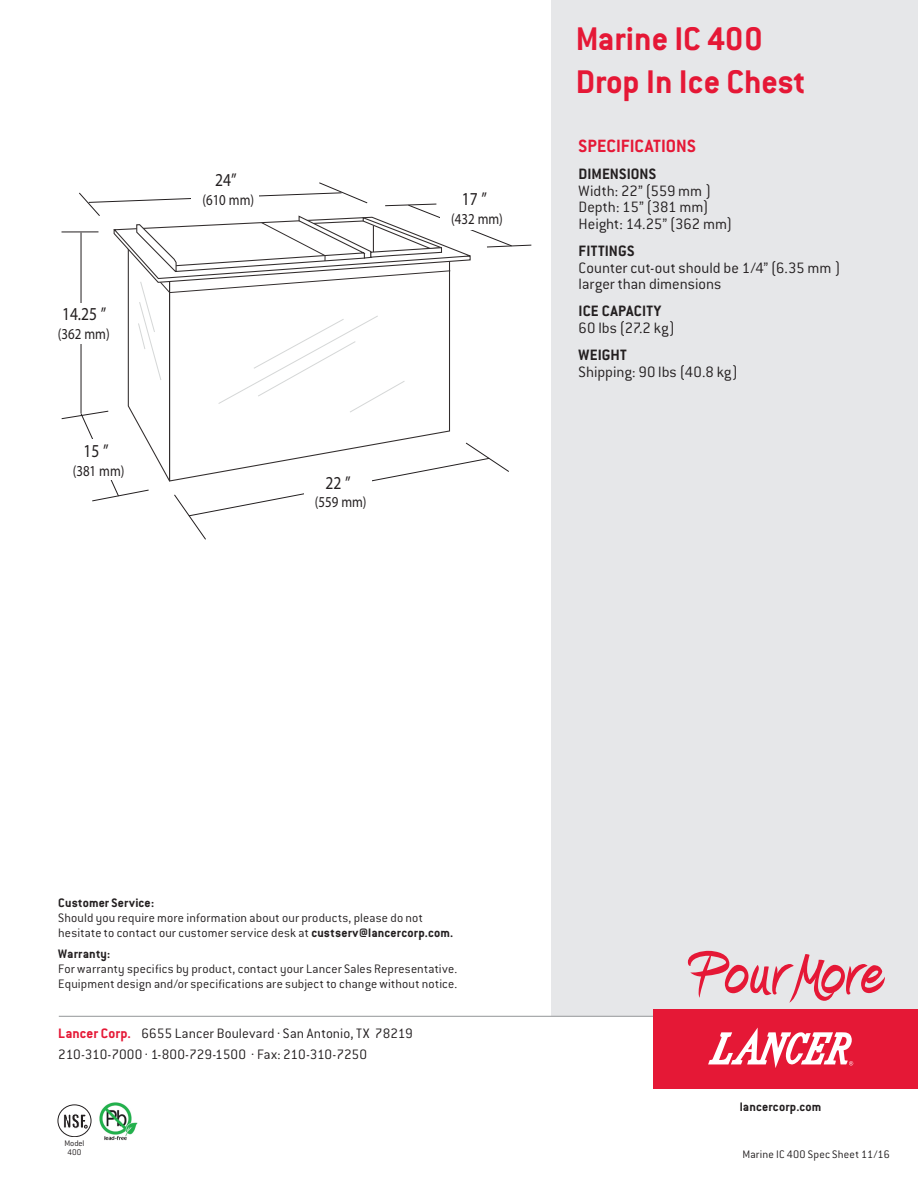
<style>
.page{position:relative;width:918px;height:1188px;background:#fff}
.page>*{position:absolute;margin:0;border:0;box-sizing:border-box;transform-origin:0 0}
.t1{font:700 72.45px "Amienne";color:#e51836}
.t2{font:700 36px/43.2px "Conduit ITC";color:#e51836}
.t3{font:700 19.5px "Conduit ITC";letter-spacing:.01em;color:#e51836}
.t4{font:condensed 18.3px "Univers";color:#231f20;scale:.85 1}
.t5{font:300 16.5px/16.5px "Conduit ITC";letter-spacing:-.005em;color:#231f20}
.t6{font:700 16.5px "Conduit ITC";letter-spacing:.015em;color:#231f20}
.t7{font:16.35px "Helvetica";color:#231f20;scale:.85 1}
.t8{font:15.6px "Helvetica";color:#231f20;scale:.85 1}
.t9{font:condensed 15.15px "Univers";color:#231f20;scale:.85 1}
.t10{font:300 15px/21px "Conduit ITC";letter-spacing:.005em;color:#231f20}
.t11{font:300 13.5px/15px "Conduit ITC";letter-spacing:.01em;color:#231f20}
.t12{font:700 13.5px "Conduit ITC";letter-spacing:.01em;color:#231f20}
.t13{font:300 12px "Conduit ITC";letter-spacing:.02em;color:#231f20}
.t14{font:300 9px/9px "Conduit ITC";letter-spacing:-.01em;color:#231f20;text-align:center}
.s1{font-weight:700}
.s2{font-weight:700;color:#e51836}
.s3{font-size:65.25px}
</style>
<div class="page">
<div style="left:552px;top:0;width:366px;height:1016px;background:#e6e7e9"></div>
<hr style="left:59px;top:1016px;width:859px;height:1px;background:#939598">
<div style="left:653px;top:1009px;width:265px;height:80px;background:#e51836"></div>
<svg style="left:708px;top:1028px;width:145px;height:40px"></svg>
<svg style="left:61px;top:182px;width:471px;height:358px"></svg>
<div style="left:304px;top:471px;width:68px;height:41px;background:#fff"></div>
<div style="left:63px;top:440px;width:65px;height:40px;background:#fff"></div>
<div style="left:48px;top:303px;width:66px;height:40px;background:#fff"></div>
<div style="left:192px;top:169px;width:67px;height:40px;background:#fff"></div>
<div style="left:440px;top:188px;width:68px;height:42px;background:#fff"></div>
<div style="left:58px;top:1105px;width:33px;height:32px;border:1px solid #231f20;border-radius:50%"></div>
<svg style="left:63px;top:1114px;width:24px;height:14px"></svg>
<img style="left:99px;top:1102px;width:39px;height:39px">
<h3 class="t4" style="left:62px;top:305px;width:54px">14.25 ”</h3>
<p class="t9" style="left:58px;top:326px;width:62px">(362 mm)</p>
<h3 class="t4" style="left:84px;top:442px;width:31px">15 ”</h3>
<p class="t9" style="left:73px;top:463px;width:62px">(381 mm)</p>
<h3 class="t4" style="left:215px;top:171px;width:27px">24”</h3>
<p class="t9" style="left:202px;top:192px;width:62px">(610 mm)</p>
<h3 class="t4" style="left:462px;top:190px;width:31px">17 ”</h3>
<p class="t9" style="left:451px;top:211px;width:62px">(432 mm)</p>
<h3 class="t4" style="left:326px;top:474px;width:31px">22 ”</h3>
<p class="t9" style="left:315px;top:495px;width:62px">(559 mm)</p>
<h2 class="t2" style="left:576px;top:17px;width:231px">Marine IC 400<br>Drop In Ice Chest</h2>
<h3 class="t3" style="left:579px;top:135px;width:118px">SPECIFICATIONS</h3>
<p class="t6" style="left:579px;top:165px;width:79px">DIMENSIONS</p>
<p class="t5" style="left:579px;top:182px;width:155px">Width: 22” (559 mm )<br>Depth: 15” (381 mm)<br>Height: 14.25” (362 mm)</p>
<p class="t6" style="left:579px;top:241px;width:57px">FITTINGS</p>
<p class="t5" style="left:579px;top:259px;width:263px">Counter cut-out should be 1/4” (6.35 mm ) larger than dimensions</p>
<p class="t6" style="left:579px;top:302px;width:84px">ICE CAPACITY</p>
<p class="t5" style="left:579px;top:320px;width:98px">60 lbs (27.2 kg)</p>
<p class="t6" style="left:579px;top:345px;width:50px">WEIGHT</p>
<p class="t5" style="left:579px;top:363px;width:160px">Shipping: 90 lbs (40.8 kg)</p>
<p class="t12" style="left:58px;top:895px;width:97px">Customer Service:</p>
<p class="t11" style="left:58px;top:911px;width:396px">Should you require more information about our products, please do not hesitate to contact our customer service desk at <span class="s1">custserv@lancercorp.com.</span></p>
<p class="t12" style="left:58px;top:946px;width:53px">Warranty:</p>
<p class="t11" style="left:58px;top:961px;width:401px">For warranty specifics by product, contact your Lancer Sales Representative.<br>Equipment design and/or specifications are subject to change without notice.</p>
<p class="t7" style="left:75px;top:959px;width:48px">15.75”</p>
<p class="t8" style="left:66px;top:978px;width:68px">(400 mm)</p>
<p class="t10" style="left:58px;top:1023px;width:356px"><span class="s2">Lancer Corp.</span> 6655 Lancer Boulevard · San Antonio, TX 78219<br>210-310-7000 · 1-800-729-1500 · Fax: 210-310-7250</p>
<p class="t14" style="left:65px;top:1139px;width:21px">Model<br>400</p>
<h1 class="t1" style="left:693px;top:935px;width:191px">Pour <span class="s3">M</span>ore</h1>
<p class="t12" style="left:740px;top:1099px;width:83px">lancercorp.com</p>
<p class="t13" style="left:742px;top:1148px;width:149px">Marine IC 400 Spec Sheet 11/16</p>
</div>
